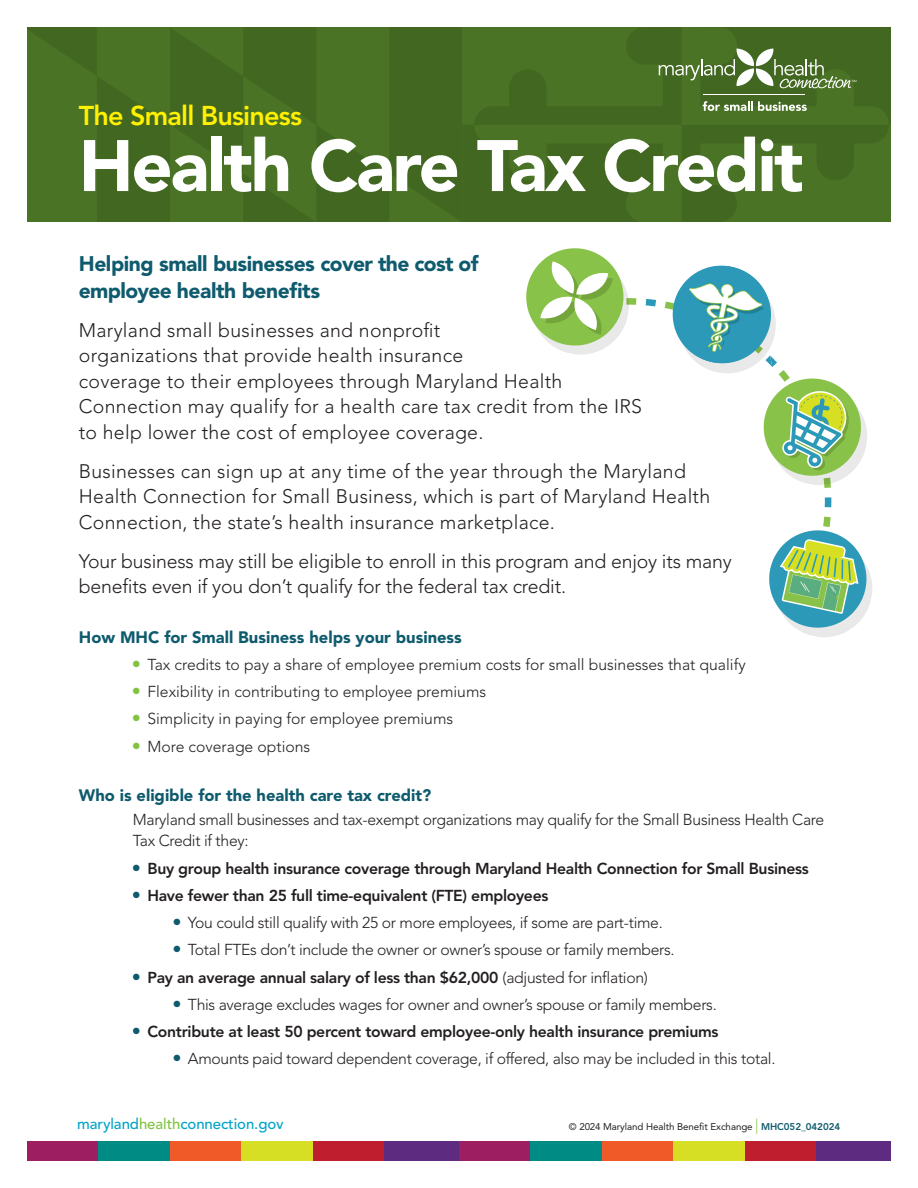
<style>
.page{position:relative;width:918px;height:1188px;background:#fff}
.page>*{position:absolute;margin:0;border:0;box-sizing:border-box;transform-origin:0 0}
.t1{font:900 72px "Avenir LT Std";letter-spacing:-.03em;color:#fff}
.t2{font:800 27px "Avenir LT Std";letter-spacing:-.03em;color:#fff101}
._11pt_text{font:900 21px/27px "Avenir LT Std";letter-spacing:-.02em;color:#0f5b6e}
._11pt_text-2{font:300 19.5px/25.5px "Avenir LT Std";letter-spacing:.015em;color:#231f20}
._11pt_text-3{font:300 19.5px/25.5px "Avenir LT Std";letter-spacing:-.01em;color:#231f20}
.Blue_subhead{font:900 16.5px "Avenir LT Std";color:#0f5b6e}
._11pt_text-4{font:300 15.75px/21px "Avenir LT Std";letter-spacing:-.02em;color:#231f20}
._11pt_text-5{font:800 15.75px "Avenir LT Std";letter-spacing:-.02em;color:#231f20}
._11pt_text-6{font:300 15.75px "Avenir LT Std";color:#231f20}
.t3{font:500 15px "Avenir LT Std";letter-spacing:-.005em;color:#00a3c7}
.t4{font:9.75px "Avenir LT Std";letter-spacing:-.005em;color:#231f20}
.s1{font-weight:300}
.s2{color:#81c340}
.s3{font-weight:300;font-size:15px;color:#89c248}
.s4{font-weight:800;color:#0f5b6e}
</style>
<div class="page">
<div style="left:27px;top:1142px;width:74px;height:19px;background:#9e1e62"></div>
<div style="left:459px;top:1142px;width:74px;height:19px;background:#9e1e62"></div>
<div style="left:99px;top:1142px;width:74px;height:19px;background:#008c84"></div>
<div style="left:531px;top:1142px;width:74px;height:19px;background:#008c84"></div>
<div style="left:170px;top:1142px;width:74px;height:19px;background:#f05a28"></div>
<div style="left:602px;top:1142px;width:74px;height:19px;background:#f05a28"></div>
<div style="left:242px;top:1142px;width:74px;height:19px;background:#d6df23"></div>
<div style="left:674px;top:1142px;width:74px;height:19px;background:#d6df23"></div>
<div style="left:313px;top:1142px;width:74px;height:19px;background:#be1e2d"></div>
<div style="left:745px;top:1142px;width:74px;height:19px;background:#be1e2d"></div>
<div style="left:385px;top:1142px;width:74px;height:19px;background:#5d2c80"></div>
<div style="left:817px;top:1142px;width:74px;height:19px;background:#5d2c80"></div>
<div style="left:27px;top:27px;width:435px;height:195px;background:#466c22"></div>
<svg style="left:462px;top:27px;width:429px;height:195px;fill:#487024"></svg>
<svg style="left:646px;top:299px;width:10px;height:7px"></svg>
<svg style="left:526px;top:248px;width:109px;height:107px"></svg>
<svg style="left:667px;top:265px;width:200px;height:223px"></svg>
<svg style="left:825px;top:497px;width:6px;height:10px"></svg>
<svg style="left:769px;top:524px;width:103px;height:113px"></svg>
<svg style="left:474px;top:27px;width:415px;height:195px"></svg>
<hr style="left:703px;top:95px;width:102px;height:1px;background:#fff">
<p class="t2" style="left:79px;top:100px;width:225px">The Small Business</p>
<p class="t1" style="left:79px;top:122px;width:726px">Health Care Tax Credit</p>
<p class="_11pt_text" style="left:79px;top:250px;width:401px">Helping small businesses cover the cost of employee health benefits</p>
<p class="_11pt_text-2" style="left:79px;top:317px;width:565px">Maryland small businesses and nonprofit<br>organizations that provide health insurance<br>coverage to their employees through Maryland Health Connection may qualify for a health care tax credit from the IRS to help lower the cost of employee coverage.</p>
<p class="_11pt_text-2" style="left:79px;top:458px;width:633px">Businesses can sign up at any time of the year through the Maryland<br>Health Connection for Small Business, which is part of Maryland Health<br>Connection, the state’s health insurance marketplace.</p>
<p class="_11pt_text-3" style="left:79px;top:548px;width:654px">Your business may still be eligible to enroll in this program and enjoy its many benefits even if you don’t qualify for the federal tax credit.</p>
<p class="Blue_subhead" style="left:79px;top:627px;width:385px">How MHC for Small Business helps your business</p>
<p class="_11pt_text-6" style="left:133px;top:655px;width:614px"><sup>●</sup> Tax credits to pay a share of employee premium costs for small businesses that qualify</p>
<p class="_11pt_text-6" style="left:133px;top:683px;width:355px"><sup>●</sup> Flexibility in contributing to employee premiums</p>
<p class="_11pt_text-6" style="left:133px;top:710px;width:322px"><sup>●</sup> Simplicity in paying for employee premiums</p>
<p class="_11pt_text-6" style="left:133px;top:737px;width:179px"><sup>●</sup> More coverage options</p>
<p class="Blue_subhead" style="left:79px;top:785px;width:354px">Who is eligible for the health care tax credit?</p>
<p class="_11pt_text-4" style="left:133px;top:810px;width:693px">Maryland small businesses and tax-exempt organizations may qualify for the Small Business Health Care<br>Tax Credit if they:</p>
<p class="_11pt_text-5" style="left:133px;top:859px;width:678px"><sup>●</sup> Buy group health insurance coverage through Maryland Health Connection for Small Business</p>
<p class="_11pt_text-5" style="left:133px;top:886px;width:417px"><sup>●</sup> Have fewer than 25 full time-equivalent (FTE) employees</p>
<p class="_11pt_text-4" style="left:173px;top:912px;width:491px"><sup>●</sup> You could still qualify with 25 or more employees, if some are part-time.</p>
<p class="_11pt_text-4" style="left:173px;top:940px;width:503px"><sup>●</sup> Total FTEs don’t include the owner or owner’s spouse or family members.</p>
<p class="_11pt_text-5" style="left:133px;top:968px;width:517px"><sup>●</sup> Pay an average annual salary of less than $62,000 <span class="s1">(adjusted for inflation)</span></p>
<p class="_11pt_text-4" style="left:173px;top:994px;width:545px"><sup>●</sup> This average excludes wages for owner and owner’s spouse or family members.</p>
<p class="_11pt_text-5" style="left:133px;top:1022px;width:587px"><sup>●</sup> Contribute at least 50 percent toward employee-only health insurance premiums</p>
<p class="_11pt_text-4" style="left:173px;top:1049px;width:604px"><sup>●</sup> Amounts paid toward dependent coverage, if offered, also may be included in this total.</p>
<p class="t3" style="left:77px;top:1115px;width:208px">maryland<span class="s2">health</span>connection.gov</p>
<p class="t4" style="left:569px;top:1121px;width:273px">© 2024 Maryland Health Benefit Exchange <span class="s3">|</span> <span class="s4">MHC052_042024</span></p>
</div>
